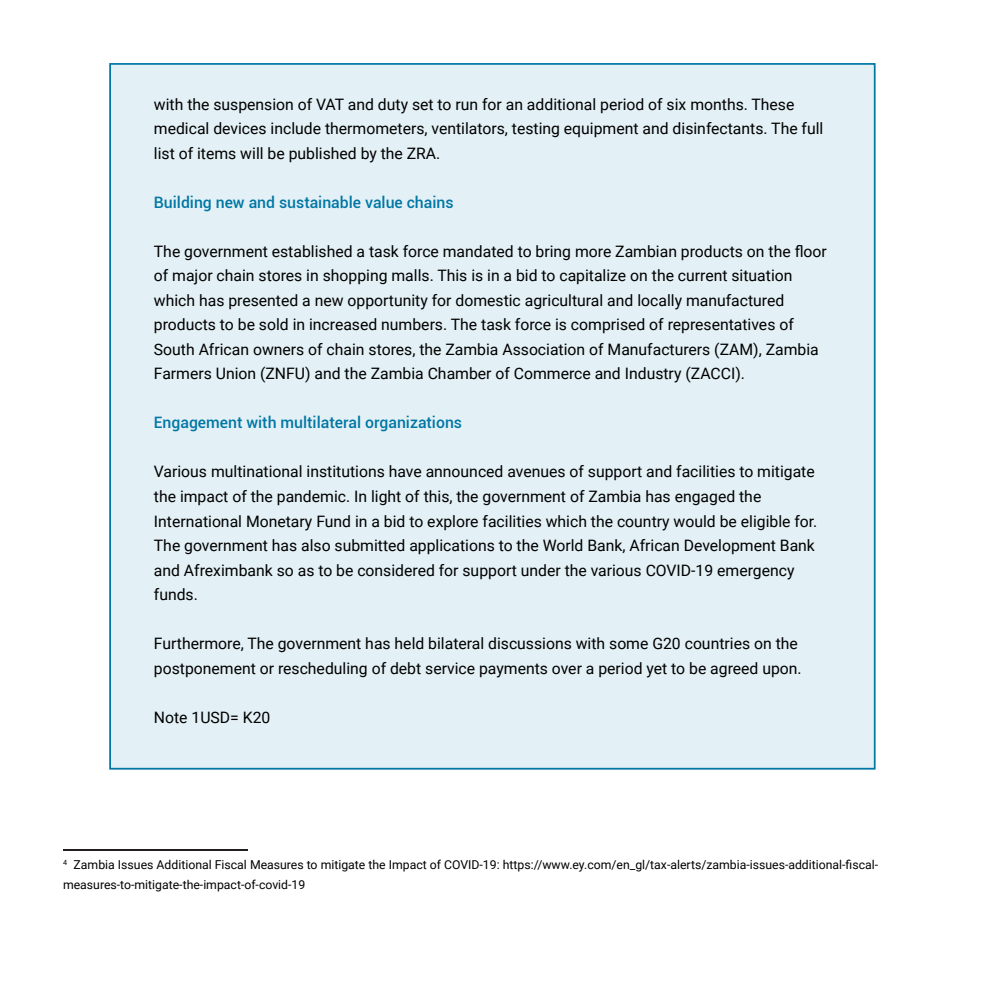
<style>
.page{position:relative;width:993px;height:993px;background:#fff}
.page>*{position:absolute;margin:0;border:0;box-sizing:border-box;transform-origin:0 0}
.Heading{font:15.75px/24.5px "Roboto";color:#000}
.Heading-2{font:500 15.75px "Roboto";color:#0077a5}
.Heading-3{font:12.25px/19.2px "Roboto";color:#000}
</style>
<div class="page">
<div style="left:110px;top:65px;width:764px;height:704px;background:#e3f0f5"></div>
<hr style="left:63px;top:848px;width:184px;height:2px;background:#231f20">
<p class="Heading" style="left:154px;top:91px;width:670px">with the suspension of VAT and duty set to run for an additional period of six months. These medical devices include thermometers, ventilators, testing equipment and disinfectants. The full list of items will be published by the ZRA.</p>
<p class="Heading-2" style="left:154px;top:191px;width:301px">Building new and sustainable value chains</p>
<p class="Heading" style="left:154px;top:238px;width:674px">The government established a task force mandated to bring more Zambian products on the floor of major chain stores in shopping malls. This is in a bid to capitalize on the current situation which has presented a new opportunity for domestic agricultural and locally manufactured products to be sold in increased numbers. The task force is comprised of representatives of South African owners of chain stores, the Zambia Association of Manufacturers (ZAM), Zambia Farmers Union (ZNFU) and the Zambia Chamber of Commerce and Industry (ZACCI).</p>
<p class="Heading-2" style="left:154px;top:411px;width:309px">Engagement with multilateral organizations</p>
<p class="Heading" style="left:154px;top:459px;width:664px">Various multinational institutions have announced avenues of support and facilities to mitigate the impact of the pandemic. In light of this, the government of Zambia has engaged the International Monetary Fund in a bid to explore facilities which the country would be eligible for.<br>The government has also submitted applications to the World Bank, African Development Bank and Afreximbank so as to be considered for support under the various COVID-19 emergency funds.</p>
<p class="Heading" style="left:154px;top:630px;width:649px">Furthermore, The government has held bilateral discussions with some G20 countries on the postponement or rescheduling of debt service payments over a period yet to be agreed upon.</p>
<p class="Heading" style="left:154px;top:704px;width:118px">Note 1USD= K20</p>
<p class="Heading-3" style="left:63px;top:854px;width:816px"><sup>4</sup> Zambia Issues Additional Fiscal Measures to mitigate the Impact of COVID-19: https://www.ey.com/en_gl/tax-alerts/zambia-issues-additional-fiscal&shy;measures-to-mitigate-the-impact-of-covid-19</p>
</div>
